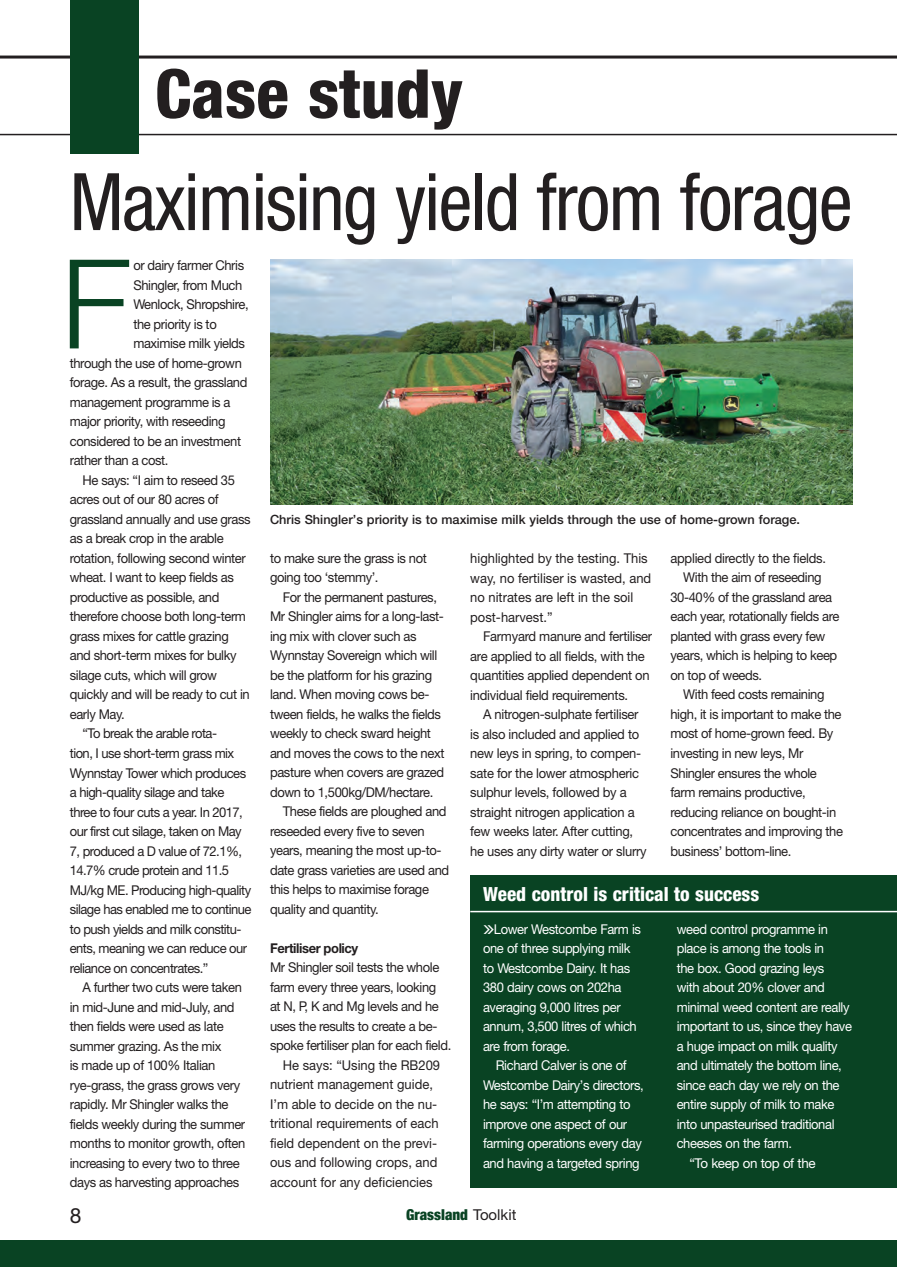
<style>
.page{position:relative;width:897px;height:1267px;background:#fff}
.page>*{position:absolute;margin:0;border:0;box-sizing:border-box;transform-origin:0 0}
.Drop_cap{font:300 124.05px "Helvetica Neue";color:#094323;scale:1.05 1}
.Heading_bold__48pt{font:condensed 79.5px "Helvetica Neue";letter-spacing:-.02em;color:#231f20;scale:.96 1}
.Standfirst{font:800 condensed 67.5px "Helvetica Neue";color:#231f20}
.Page_no{font:21px "Helvetica Neue";color:#231f20}
.Standfirst-2{font:800 condensed 19.5px "Helvetica Neue";color:#fff}
.Standfirst-3{font:900 condensed 15px "Helvetica Neue";color:#094323}
.Body_text_indent{font:13.5px/19.5px "Helvetica Neue";letter-spacing:-.03em;color:#231f20;scale:.96 1}
.Factbox_text{font:13.5px/19.5px "Helvetica Neue";letter-spacing:-.03em;color:#fff;scale:.96 1}
.Body_text_indent-2{font:13.5px/19.5px "Helvetica Neue";color:#231f20;scale:.96 1}
.Drop_cap-2{font:13.5px "Helvetica Neue";letter-spacing:-.03em;color:#231f20;scale:.96 1}
.Body_text_indent-3{font:700 13.5px "Helvetica Neue";letter-spacing:-.03em;color:#231f20;scale:.96 1}
.Caption{font:500 12.75px "Helvetica Neue";color:#231f20}
.s1{font-weight:400;font-stretch:normal;color:#231f20}
</style>
<div class="page">
<hr style="left:0;top:56px;width:896px;height:3px;background:#231f20">
<hr style="left:0;top:134px;width:896px;height:1px;background:#231f20">
<div style="left:70px;top:0;width:69px;height:153px;background:#094323"></div>
<div style="left:0;top:1240px;width:896px;height:26px;background:#094323"></div>
<img style="left:270px;top:259px;width:582px;height:245px">
<div style="left:470px;top:875px;width:426px;height:312px;background:#094323"></div>
<hr style="left:470px;top:910px;width:426px;height:2px;background:#fff">
<p class="Standfirst" style="left:155px;top:52px;width:310px">Case study</p>
<p class="Heading_bold__48pt" style="left:70px;top:156px;width:816px">Maximising yield from forage</p>
<p class="Drop_cap" style="left:60px;top:228px;width:68px">F</p>
<p class="Drop_cap-2" style="left:133px;top:257px;width:117px">or dairy farmer Chris</p>
<p class="Drop_cap-2" style="left:133px;top:277px;width:115px">Shingler, from Much</p>
<p class="Drop_cap-2" style="left:133px;top:296px;width:122px">Wenlock, Shropshire,</p>
<p class="Drop_cap-2" style="left:133px;top:316px;width:88px">the priority is to</p>
<p class="Drop_cap-2" style="left:133px;top:335px;width:118px">maximise milk yields</p>
<p class="Drop_cap-2" style="left:70px;top:355px;width:181px">through the use of home-grown</p>
<p class="Drop_cap-2" style="left:70px;top:374px;width:186px">forage. As a result, the grassland</p>
<p class="Drop_cap-2" style="left:70px;top:394px;width:169px">management programme is a</p>
<p class="Drop_cap-2" style="left:70px;top:413px;width:164px">major priority, with reseeding</p>
<p class="Drop_cap-2" style="left:70px;top:433px;width:180px">considered to be an investment</p>
<p class="Drop_cap-2" style="left:70px;top:452px;width:104px">rather than a cost.</p>
<p class="Body_text_indent" style="left:70px;top:470px;width:190px;text-indent:13px">He says: “I aim to reseed 35 acres out of our 80 acres of grassland annually and use grass as a break crop in the arable rotation, following second winter wheat. I want to keep fields as productive as possible, and therefore choose both long-term grass mixes for cattle grazing and short-term mixes for bulky silage cuts, which will grow quickly and will be ready to cut in early May.</p>
<p class="Body_text_indent" style="left:70px;top:723px;width:191px;text-indent:13px">“To break the arable rota-<br>tion, I use short-term grass mix<br>Wynnstay Tower which produces a high-quality silage and take three to four cuts a year. In 2017, our first cut silage, taken on May<br>7, produced a D value of 72.1%,<br>14.7% crude protein and 11.5<br>MJ/kg ME. Producing high-quality silage has enabled me to continue to push yields and milk constitu&shy;ents, meaning we can reduce our reliance on concentrates.”</p>
<p class="Body_text_indent" style="left:70px;top:977px;width:184px;text-indent:13px">A further two cuts were taken in mid-June and mid-July, and then fields were used as late summer grazing. As the mix<br>is made up of 100% Italian rye-grass, the grass grows very rapidly. Mr Shingler walks the fields weekly during the summer months to monitor growth, often increasing to every two to three days as harvesting approaches</p>
<p class="Caption" style="left:270px;top:512px;width:531px">Chris Shingler’s priority is to maximise milk yields through the use of home-grown forage.</p>
<p class="Body_text_indent" style="left:270px;top:548px;width:165px">to make sure the grass is not going too ‘stemmy’.</p>
<p class="Body_text_indent" style="left:270px;top:587px;width:183px;text-indent:13px">For the permanent pastures,<br>Mr Shingler aims for a long-last&shy;ing mix with clover such as<br>Wynnstay Sovereign which will be the platform for his grazing land. When moving cows be&shy;tween fields, he walks the fields weekly to check sward height and moves the cows to the next pasture when covers are grazed down to 1,500kg/DM/hectare.</p>
<p class="Body_text_indent" style="left:270px;top:801px;width:188px;text-indent:13px">These fields are ploughed and reseeded every five to seven years, meaning the most up-to&shy;date grass varieties are used and this helps to maximise forage quality and quantity.</p>
<p class="Body_text_indent-3" style="left:270px;top:939px;width:93px">Fertiliser policy</p>
<p class="Body_text_indent" style="left:270px;top:957px;width:190px">Mr Shingler soil tests the whole farm every three years, looking<br>at N, P, K and Mg levels and he uses the results to create a be&shy;spoke fertiliser plan for each field.</p>
<p class="Body_text_indent-2" style="left:270px;top:1055px;width:179px;text-indent:13px">He says: “Using the RB209 nutrient management guide,<br>I’m able to decide on the nu&shy;tritional requirements of each field dependent on the previ&shy;ous and following crops, and account for any deficiencies</p>
<p class="Body_text_indent" style="left:670px;top:548px;width:163px">applied directly to the fields.</p>
<p class="Body_text_indent" style="left:670px;top:567px;width:177px;text-indent:13px">With the aim of reseeding<br>30-40% of the grassland area each year, rotationally fields are planted with grass every few years, which is helping to keep on top of weeds.</p>
<p class="Body_text_indent" style="left:670px;top:684px;width:181px;text-indent:13px">With feed costs remaining high, it is important to make the most of home-grown feed. By investing in new leys, Mr<br>Shingler ensures the whole farm remains productive, reducing reliance on bought-in concentrates and improving the business’ bottom-line.</p>
<p class="Body_text_indent-2" style="left:470px;top:548px;width:190px">highlighted by the testing. This way, no fertiliser is wasted, and no nitrates are left in the soil post-harvest.”</p>
<p class="Body_text_indent" style="left:470px;top:626px;width:191px;text-indent:13px">Farmyard manure and fertiliser are applied to all fields, with the quantities applied dependent on individual field requirements.</p>
<p class="Body_text_indent" style="left:470px;top:704px;width:185px;text-indent:13px">A nitrogen-sulphate fertiliser is also included and applied to new leys in spring, to compen&shy;sate for the lower atmospheric sulphur levels, followed by a straight nitrogen application a few weeks later. After cutting, he uses any dirty water or slurry</p>
<p class="Standfirst-2" style="left:483px;top:882px;width:278px">Weed control is critical to success</p>
<p class="Factbox_text" style="left:483px;top:919px;width:166px;text-indent:11px">Lower Westcombe Farm is one of three supplying milk to Westcombe Dairy. It has<br>380 dairy cows on 202ha averaging 9,000 litres per annum, 3,500 litres of which are from forage.</p>
<p class="Factbox_text" style="left:483px;top:1055px;width:169px;text-indent:13px">Richard Calver is one of<br>Westcombe Dairy’s directors, he says: “I’m attempting to improve one aspect of our farming operations every day and having a targeted spring</p>
<p class="Factbox_text" style="left:676px;top:918px;width:184px">weed control programme in place is among the tools in<br>the box. Good grazing leys<br>with about 20% clover and minimal weed content are really important to us, since they have a huge impact on milk quality and ultimately the bottom line, since each day we rely on the entire supply of milk to make into unpasteurised traditional cheeses on the farm.</p>
<p class="Factbox_text" style="left:689px;top:1153px;width:133px">“To keep on top of the</p>
<p class="Page_no" style="left:70px;top:1202px;width:13px">8</p>
<p class="Standfirst-3" style="left:406px;top:1202px;width:112px">Grassland <span class="s1">Toolkit</span></p>
</div>
